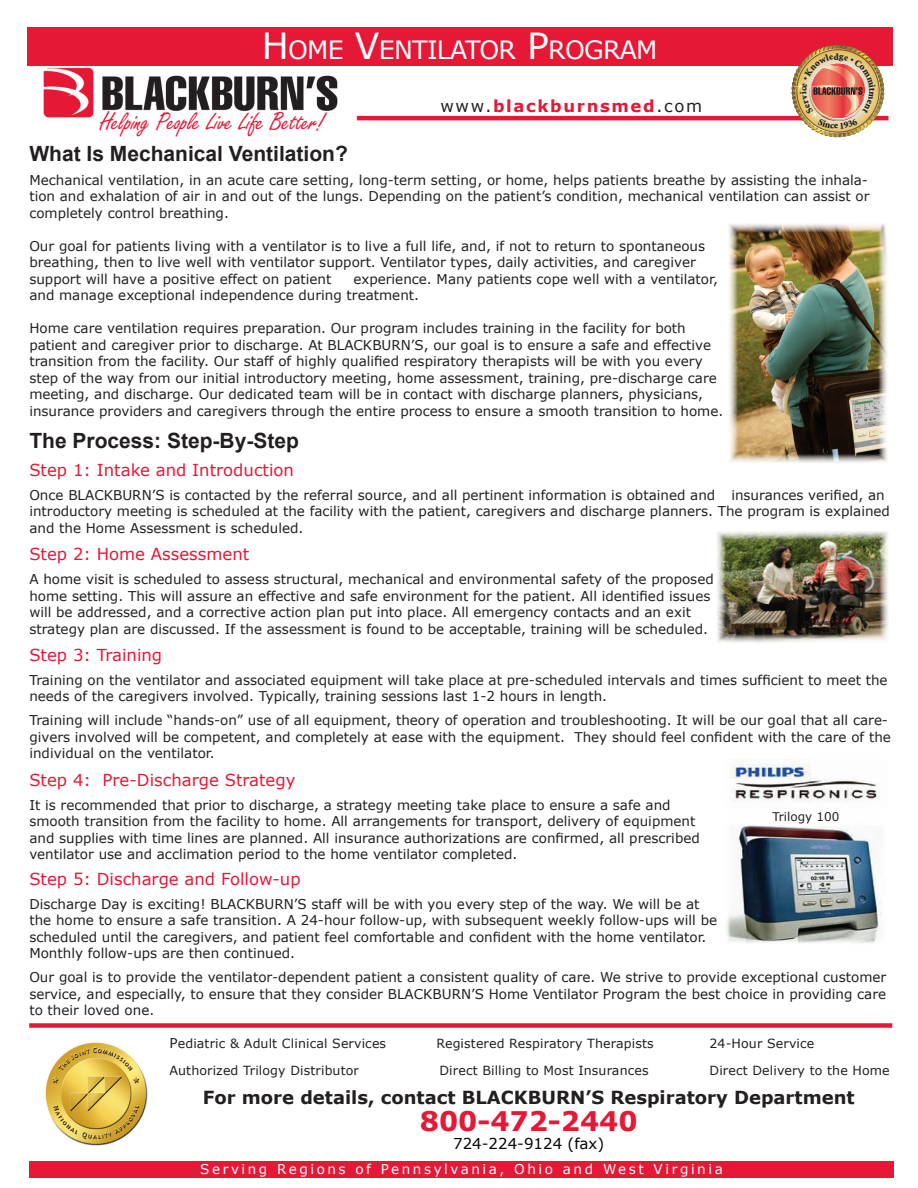
<style>
.page{position:relative;width:918px;height:1188px;background:#fff}
.page>*{position:absolute;margin:0;border:0;box-sizing:border-box;transform-origin:0 0}
.t1{font:27px "Freestyle Script";letter-spacing:-.01em;color:#e51836}
.t2{font:700 27px "Verdana";color:#e51836}
.t3{font:25.2px "Verdana";letter-spacing:-.03em;color:#fff}
.t4{font:700 21px "Arial";color:#231f20}
.t5{font:700 18px "Verdana";color:#231f20}
.t6{font:16.5px "Verdana";color:#e51836}
.t7{font:700 16.5px "Verdana";letter-spacing:.1em;color:#e51836}
.t8{font:15px "Verdana";color:#040503}
.t9{font:13.5px/16.5px "Verdana";color:#231f20}
.t10{font:13.5px "Verdana";letter-spacing:.19em;color:#fff}
.t11{font:12.6px "Verdana";letter-spacing:.01em;color:#231f20}
.t12{font:12px "Verdana";color:#231f20}
.s1{font-size:36px}
.s2{font-weight:400;color:#231f20}
.s3{font-size:13.5px}
</style>
<div class="page">
<img style="left:45px;top:1042px;width:103px;height:104px">
<div style="left:30px;top:1161px;width:864px;height:17px;background:#e51836"></div>
<img style="left:727px;top:825px;width:155px;height:118px">
<img style="left:730px;top:759px;width:148px;height:43px">
<img style="left:729px;top:224px;width:158px;height:239px">
<img style="left:717px;top:531px;width:171px;height:112px">
<div style="left:29px;top:1023px;width:863px;height:5px;background:#e51836"></div>
<img style="left:29px;top:65px;width:323px;height:53px">
<hr style="left:357px;top:116px;width:531px;height:4px;background:#e51836">
<div style="left:27px;top:27px;width:865px;height:38px;background:#e51836"></div>
<img style="left:790px;top:44px;width:96px;height:94px">
<h2 class="t3" style="left:262px;top:33px;width:397px"><span class="s1">H</span>OME <span class="s1">V</span>ENTILATOR <span class="s1">P</span>ROGRAM</h2>
<h1 class="t1" style="left:100px;top:107px;width:226px">Helping People Live Life Better!</h1>
<p class="t7" style="left:441px;top:95px;width:263px"><span class="s2">www.</span>blackburnsmed<span class="s2">.com</span></p>
<h3 class="t4" style="left:29px;top:139px;width:320px">What Is Mechanical Ventilation?</h3>
<p class="t9" style="left:29px;top:171px;width:842px;text-align:justify">Mechanical ventilation, in an acute care setting, long-term setting, or home, helps patients breathe by assisting the inhala&shy;tion and exhalation of air in and out of the lungs. Depending on the patient’s condition, mechanical ventilation can assist or completely control breathing.</p>
<p class="t9" style="left:29px;top:237px;width:677px">Our goal for patients living with a ventilator is to live a full life, and, if not to return to spontaneous breathing, then to live well with ventilator support. Ventilator types, daily activities, and caregiver support will have a positive effect on patient</p>
<p class="t9" style="left:29px;top:270px;width:690px;text-indent:324px">experience. Many patients cope well with a ventilator, and manage exceptional independence during treatment.</p>
<p class="t9" style="left:29px;top:320px;width:696px">Home care ventilation requires preparation. Our program includes training in the facility for both patient and caregiver prior to discharge. At BLACKBURN’S, our goal is to ensure a safe and effective transition from the facility. Our staff of highly qualified respiratory therapists will be with you every step of the way from our initial introductory meeting, home assessment, training, pre-discharge care meeting, and discharge. Our dedicated team will be in contact with discharge planners, physicians, insurance providers and caregivers through the entire process to ensure a smooth transition to home.</p>
<h3 class="t4" style="left:29px;top:427px;width:271px">The Process: Step-By-Step</h3>
<p class="t6" style="left:29px;top:458px;width:266px">Step 1: Intake and Introduction</p>
<p class="t9" style="left:29px;top:486px;width:862px">Once BLACKBURN’S is contacted by the referral source, and all pertinent information is obtained and insurances verified, an introductory meeting is scheduled at the facility with the patient, caregivers and discharge planners. The program is explained and the Home Assessment is scheduled.</p>
<p class="t6" style="left:29px;top:543px;width:221px">Step 2: Home Assessment</p>
<p class="t9" style="left:29px;top:571px;width:686px">A home visit is scheduled to assess structural, mechanical and environmental safety of the proposed home setting. This will assure an effective and safe environment for the patient. All identified issues will be addressed, and a corrective action plan put into place. All emergency contacts and an exit strategy plan are discussed. If the assessment is found to be acceptable, training will be scheduled.</p>
<p class="t6" style="left:29px;top:644px;width:134px">Step 3: Training</p>
<p class="t9" style="left:29px;top:672px;width:860px">Training on the ventilator and associated equipment will take place at pre-scheduled intervals and times sufficient to meet the needs of the caregivers involved. Typically, training sessions last 1-2 hours in length.</p>
<p class="t9" style="left:29px;top:712px;width:863px">Training will include “hands-on” use of all equipment, theory of operation and troubleshooting. It will be our goal that all care&shy;givers involved will be competent, and completely at ease with the equipment. They should feel confident with the care of the individual on the ventilator.</p>
<p class="t6" style="left:29px;top:768px;width:268px">Step 4: Pre-Discharge Strategy</p>
<p class="t9" style="left:29px;top:796px;width:672px">It is recommended that prior to discharge, a strategy meeting take place to ensure a safe and smooth transition from the facility to home. All arrangements for transport, delivery of equipment and supplies with time lines are planned. All insurance authorizations are confirmed, all prescribed ventilator use and acclimation period to the home ventilator completed.</p>
<p class="t6" style="left:29px;top:867px;width:273px">Step 5: Discharge and Follow-up</p>
<p class="t9" style="left:29px;top:895px;width:689px">Discharge Day is exciting! BLACKBURN’S staff will be with you every step of the way. We will be at the home to ensure a safe transition. A 24-hour follow-up, with subsequent weekly follow-ups will be scheduled until the caregivers, and patient feel comfortable and confident with the home ventilator.<br>Monthly follow-ups are then continued.</p>
<p class="t9" style="left:29px;top:969px;width:858px;text-align:justify">Our goal is to provide the ventilator-dependent patient a consistent quality of care. We strive to provide exceptional customer service, and especially, to ensure that they consider BLACKBURN’S Home Ventilator Program the best choice in providing care to their loved one.</p>
<p class="t12" style="left:773px;top:808px;width:68px">Trilogy 100</p>
<p class="t11" style="left:170px;top:1035px;width:218px"><span class="s3">P</span>ediatric &amp; Adult Clinical Services</p>
<p class="t11" style="left:436px;top:1035px;width:219px">Registered Respiratory Therapists</p>
<p class="t11" style="left:709px;top:1035px;width:106px">24-Hour Service</p>
<p class="t11" style="left:169px;top:1062px;width:191px">Authorized Trilogy Distributor</p>
<p class="t11" style="left:440px;top:1062px;width:211px">Direct Billing to Most Insurances</p>
<p class="t11" style="left:710px;top:1062px;width:182px">Direct Delivery to the Home</p>
<h3 class="t5" style="left:203px;top:1085px;width:654px">For more details, contact BLACKBURN’S Respiratory Department</h3>
<h1 class="t2" style="left:420px;top:1102px;width:219px">800-472-2440</h1>
<p class="t8" style="left:453px;top:1133px;width:153px">724-224-9124 (fax)</p>
<p class="t10" style="left:200px;top:1160px;width:524px">Serving Regions of Pennsylvania, Ohio and West Virginia</p>
</div>
